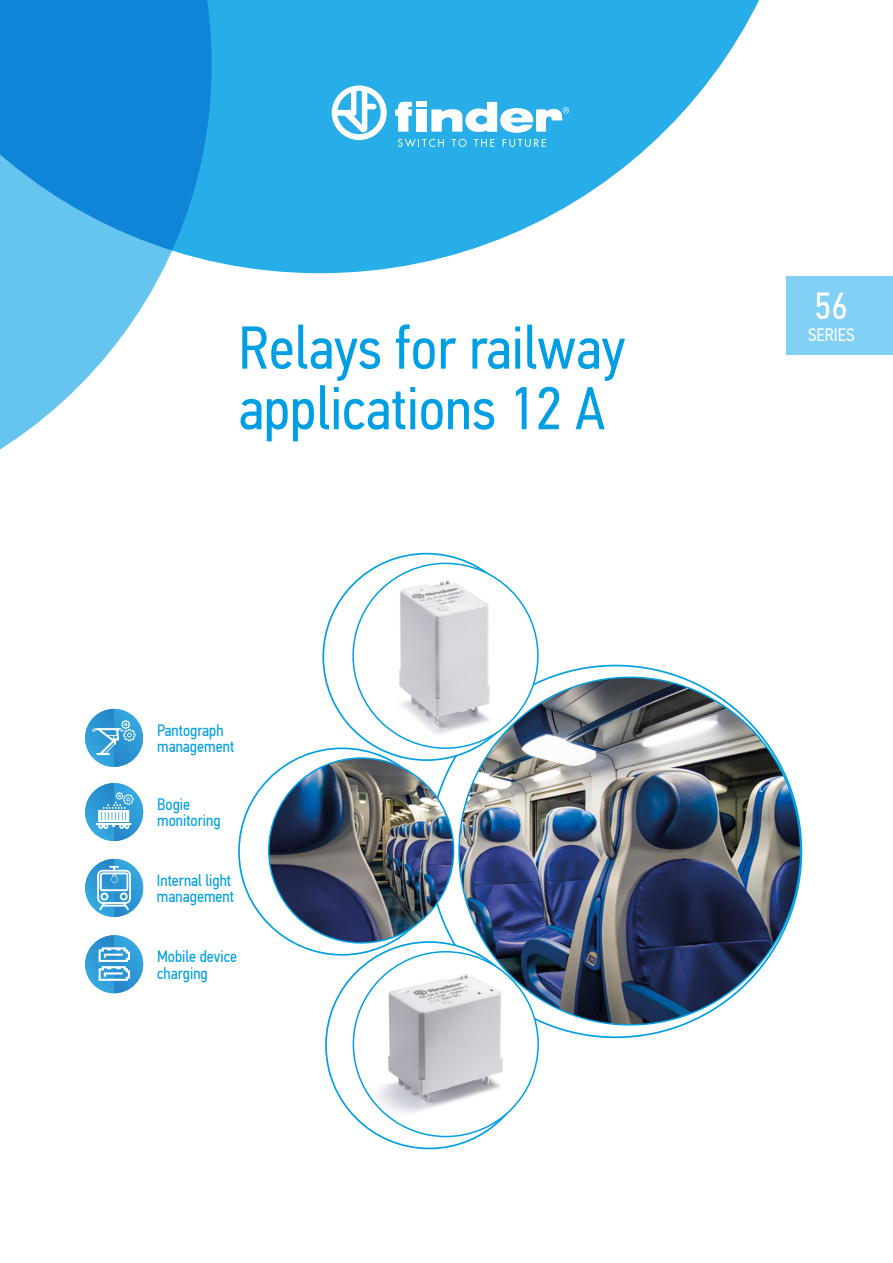
<style>
.page{position:relative;width:893px;height:1263px;background:#fff}
.page>*{position:absolute;margin:0;border:0;box-sizing:border-box;transform-origin:0 0}
.t1{font:60.6px/60.6px "PF Din Text Cond Pro";color:#009fe3}
.t2{font:37.5px "PF Din Text Cond Pro";color:#fff}
.t3{font:18px "PF Din Text Cond Pro";color:#fff}
.t4{font:16.5px/16.5px "PF Din Text Cond Pro";color:#009fe3}
</style>
<div class="page">
<div style="left:787px;top:276px;width:106px;height:79px;background:#83d0f5"></div>
<img style="left:353px;top:563px;width:185px;height:185px;border-radius:92px">
<img style="left:269px;top:758px;width:185px;height:185px;border-radius:92px">
<img style="left:353px;top:952px;width:185px;height:173px">
<img style="left:459px;top:677px;width:342px;height:348px">
<img style="left:85px;top:783px;width:58px;height:58px">
<svg style="left:96px;top:792px;width:38px;height:37px"></svg>
<img style="left:85px;top:709px;width:58px;height:58px">
<svg style="left:92px;top:720px;width:44px;height:35px;background:#56acdc"></svg>
<img style="left:85px;top:859px;width:58px;height:58px">
<svg style="left:97px;top:866px;width:34px;height:44px"></svg>
<img style="left:85px;top:935px;width:58px;height:58px">
<svg style="left:99px;top:947px;width:31px;height:34px"></svg>
<svg style="left:212px;top:0;width:547px;height:273px;fill:#27ade7"></svg>
<svg style="left:0;top:0;width:212px;height:450px"></svg>
<svg style="left:332px;top:85px;width:55px;height:55px"></svg>
<svg style="left:431px;top:102px;width:138px;height:31px"></svg>
<svg style="left:395px;top:102px;width:17px;height:30px"></svg>
<div style="left:416px;top:109px;width:10px;height:23px;background:#fff"></div>
<div style="left:416px;top:102px;width:10px;height:5px;background:#fff"></div>
<svg style="left:398px;top:139px;width:46px;height:8px"></svg>
<svg style="left:452px;top:139px;width:15px;height:8px"></svg>
<svg style="left:474px;top:139px;width:20px;height:8px"></svg>
<svg style="left:503px;top:139px;width:43px;height:8px"></svg>
<h1 class="t1" style="left:238px;top:318px;width:388px">Relays for railway applications 12 A</h1>
<p class="t4" style="left:157px;top:722px;width:79px">Pantograph management</p>
<p class="t4" style="left:157px;top:796px;width:65px">Bogie monitoring</p>
<p class="t4" style="left:157px;top:872px;width:79px">Internal light management</p>
<p class="t4" style="left:157px;top:948px;width:81px">Mobile device charging</p>
<h2 class="t2" style="left:815px;top:283px;width:34px">56</h2>
<p class="t3" style="left:808px;top:324px;width:48px">SЕRIES</p>
</div>
